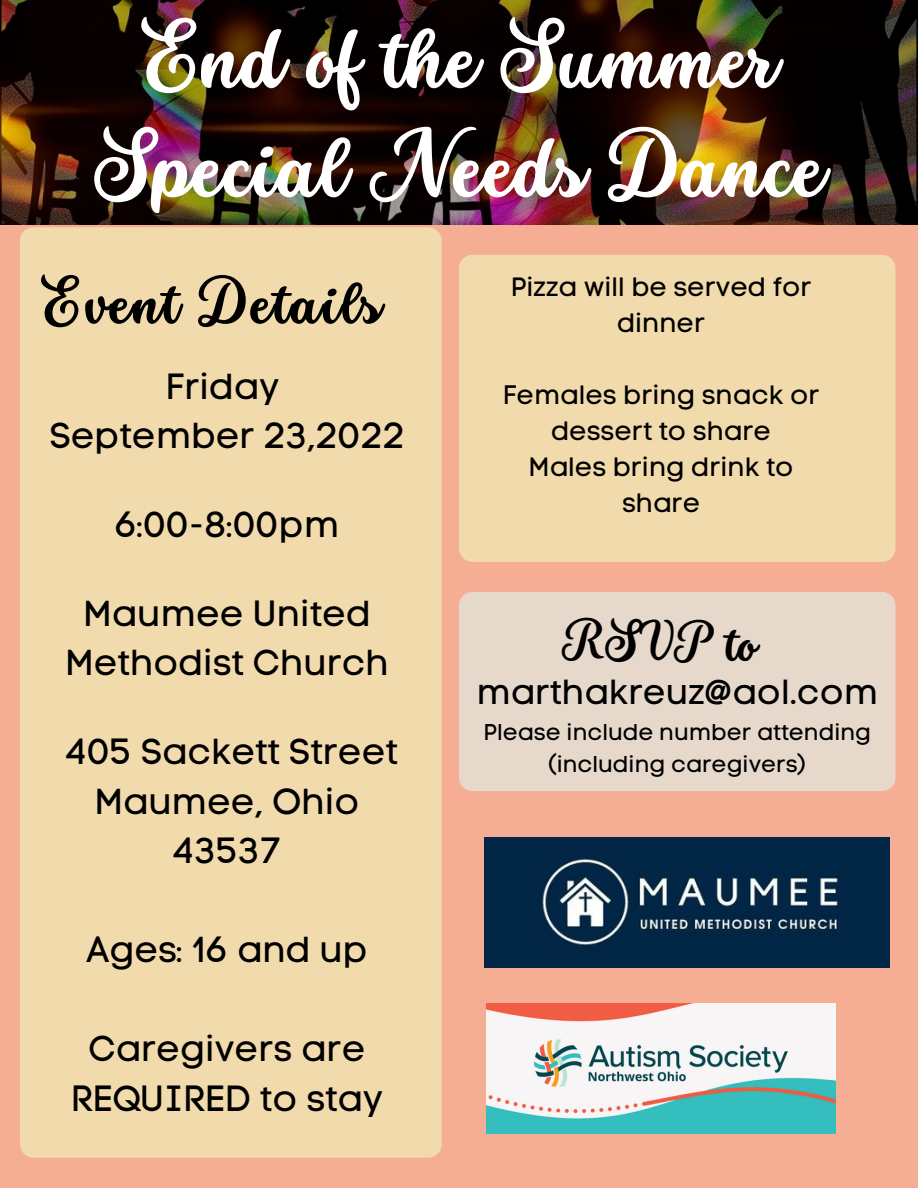
<style>
.page{position:relative;width:918px;height:1188px;background:#f5ae93}
.page>*{position:absolute;margin:0;border:0;box-sizing:border-box;transform-origin:0 0}
.t1{font:78.45px/109.2px "Stars Love";color:#fff;text-align:center}
.t2{font:54.3px "Stars Love";letter-spacing:.03em;color:#000}
.t3{font:45.3px "Stars Love";color:#000}
.t4{font:36.15px/49.5px "Code Pro Normal LC";color:#000;text-align:center}
.t5{font:34.8px "Code Pro Normal LC";color:#000}
.t6{font:26.55px/36.2px "Code Pro Normal LC";color:#000;text-align:center}
.t7{font:22.8px/31.5px "Code Pro Normal LC";color:#000;text-align:center}
</style>
<div class="page">
<img style="left:0;top:0;width:918px;height:224px">
<div style="left:459px;top:592px;width:436px;height:199px;background:#e6d9cb;border-radius:13px"></div>
<div style="left:20px;top:227px;width:422px;height:931px;background:#f1daab;border-radius:14px"></div>
<img style="left:487px;top:1003px;width:349px;height:131px">
<div style="left:459px;top:255px;width:436px;height:307px;background:#f1daab;border-radius:14px"></div>
<img style="left:485px;top:837px;width:405px;height:131px">
<h1 class="t1" style="left:94px;top:7px;width:731px">End of the Summer<br>Special Needs Dance</h1>
<h2 class="t2" style="left:41px;top:273px;width:341px">Event Details</h2>
<p class="t4" style="left:49px;top:361px;width:357px">Friday<br>September 23,2022</p>
<p class="t4" style="left:115px;top:500px;width:226px">6:00-8:00pm</p>
<p class="t4" style="left:65px;top:588px;width:325px">Maumee United<br>Methodist Church</p>
<p class="t4" style="left:65px;top:727px;width:334px">405 Sackett Street<br>Maumee, Ohio<br>43537</p>
<p class="t4" style="left:86px;top:925px;width:283px">Ages: 16 and up</p>
<p class="t4" style="left:71px;top:1024px;width:314px">Caregivers are<br>REQUIRED to stay</p>
<p class="t6" style="left:511px;top:268px;width:302px">Pizza will be served for dinner</p>
<p class="t6" style="left:503px;top:377px;width:318px">Females bring snack or dessert to share<br>Males bring drink to share</p>
<p class="t3" style="left:563px;top:616px;width:195px;rotate:1deg">RSVP to</p>
<p class="t5" style="left:477px;top:671px;width:403px">marthakreuz@aol.com</p>
<p class="t7" style="left:484px;top:716px;width:389px">Please include number attending (including caregivers)</p>
</div>
